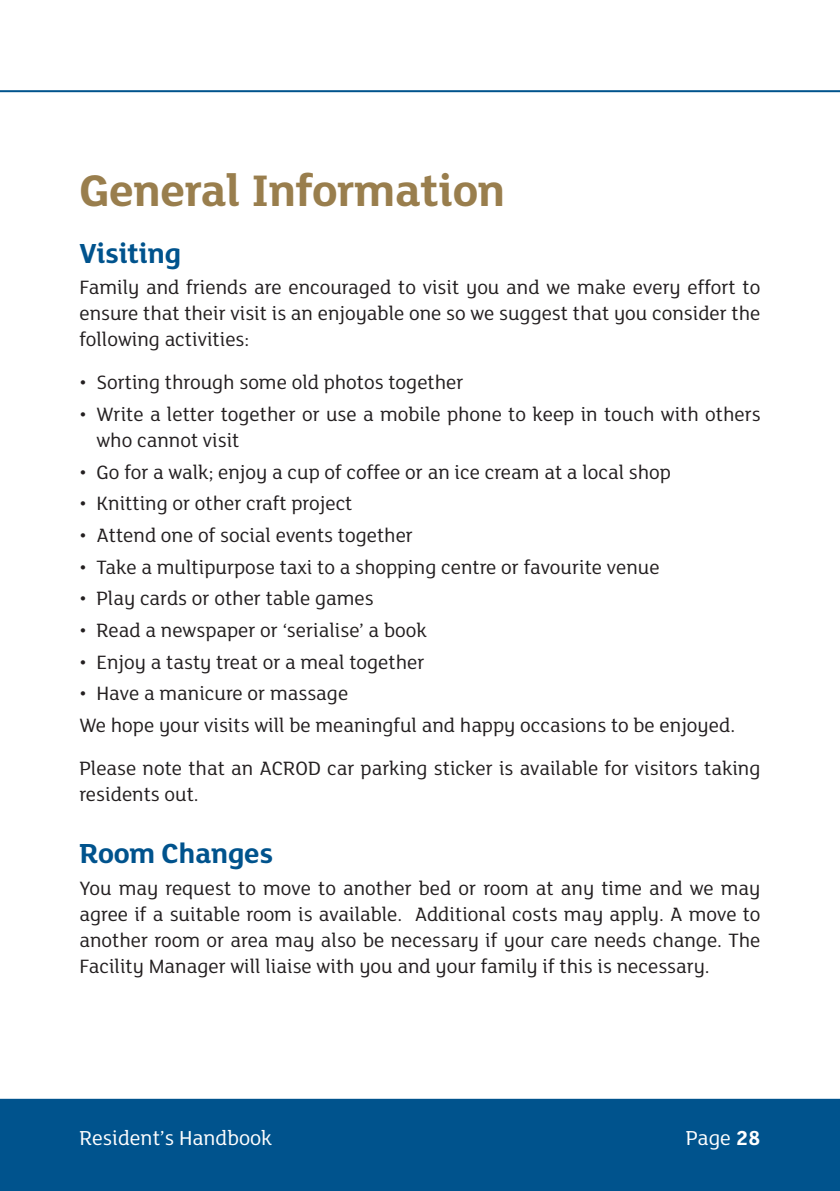
<style>
.page{position:relative;width:840px;height:1191px;background:#fff}
.page>*{position:absolute;margin:0;border:0;box-sizing:border-box;transform-origin:0 0}
.Heads{font:700 48px "FS Lola";letter-spacing:-.01em;color:#997e4d}
.Sub_Heads{font:700 30px "FS Lola";letter-spacing:-.01em;color:#00538d}
.t1{font:22px "FS Lola";color:#fff}
.Body{font:21px/26px "FS Lola";color:#231f20;text-align:justify}
.s1{font-weight:700}
</style>
<div class="page">
<div style="left:0;top:1099px;width:839px;height:92px;background:#00538d"></div>
<hr style="left:0;top:90px;width:839px;height:2px;background:#00538d">
<hr style="left:0;top:1098px;width:839px;height:2px;background:#00538d">
<p class="Heads" style="left:79px;top:157px;width:427px">General Information</p>
<p class="Sub_Heads" style="left:79px;top:232px;width:103px">Visiting</p>
<p class="Body" style="left:79px;top:273px;width:682px">Family and friends are encouraged to visit you and we make every effort to ensure that their visit is an enjoyable one so we suggest that you consider the following activities:</p>
<p class="Body" style="left:79px;top:368px;width:385px">• Sorting through some old photos together</p>
<p class="Body" style="left:96px;top:400px;width:665px;text-indent:-17px">• Write a letter together or use a mobile phone to keep in touch with others who cannot visit</p>
<p class="Body" style="left:79px;top:458px;width:592px">• Go for a walk; enjoy a cup of coffee or an ice cream at a local shop</p>
<p class="Body" style="left:79px;top:489px;width:274px">• Knitting or other craft project</p>
<p class="Body" style="left:79px;top:521px;width:335px">• Attend one of social events together</p>
<p class="Body" style="left:79px;top:553px;width:581px">• Take a multipurpose taxi to a shopping centre or favourite venue</p>
<p class="Body" style="left:79px;top:584px;width:295px">• Play cards or other table games</p>
<p class="Body" style="left:79px;top:616px;width:348px">• Read a newspaper or ‘serialise’ a book</p>
<p class="Body" style="left:79px;top:648px;width:346px">• Enjoy a tasty treat or a meal together</p>
<p class="Body" style="left:79px;top:679px;width:270px">• Have a manicure or massage</p>
<p class="Body" style="left:79px;top:711px;width:656px">We hope your visits will be meaningful and happy occasions to be enjoyed.</p>
<p class="Body" style="left:79px;top:754px;width:682px">Please note that an ACROD car parking sticker is available for visitors taking residents out.</p>
<p class="Sub_Heads" style="left:79px;top:832px;width:195px">Room Changes</p>
<p class="Body" style="left:79px;top:874px;width:682px">You may request to move to another bed or room at any time and we may agree if a suitable room is available. Additional costs may apply. A move to another room or area may also be necessary if your care needs change. The Facility Manager will liaise with you and your family if this is necessary.</p>
<p class="t1" style="left:79px;top:1123px;width:194px">Resident’s Handbook</p>
<p class="t1" style="left:685px;top:1123px;width:76px">Page <span class="s1">28</span></p>
</div>
